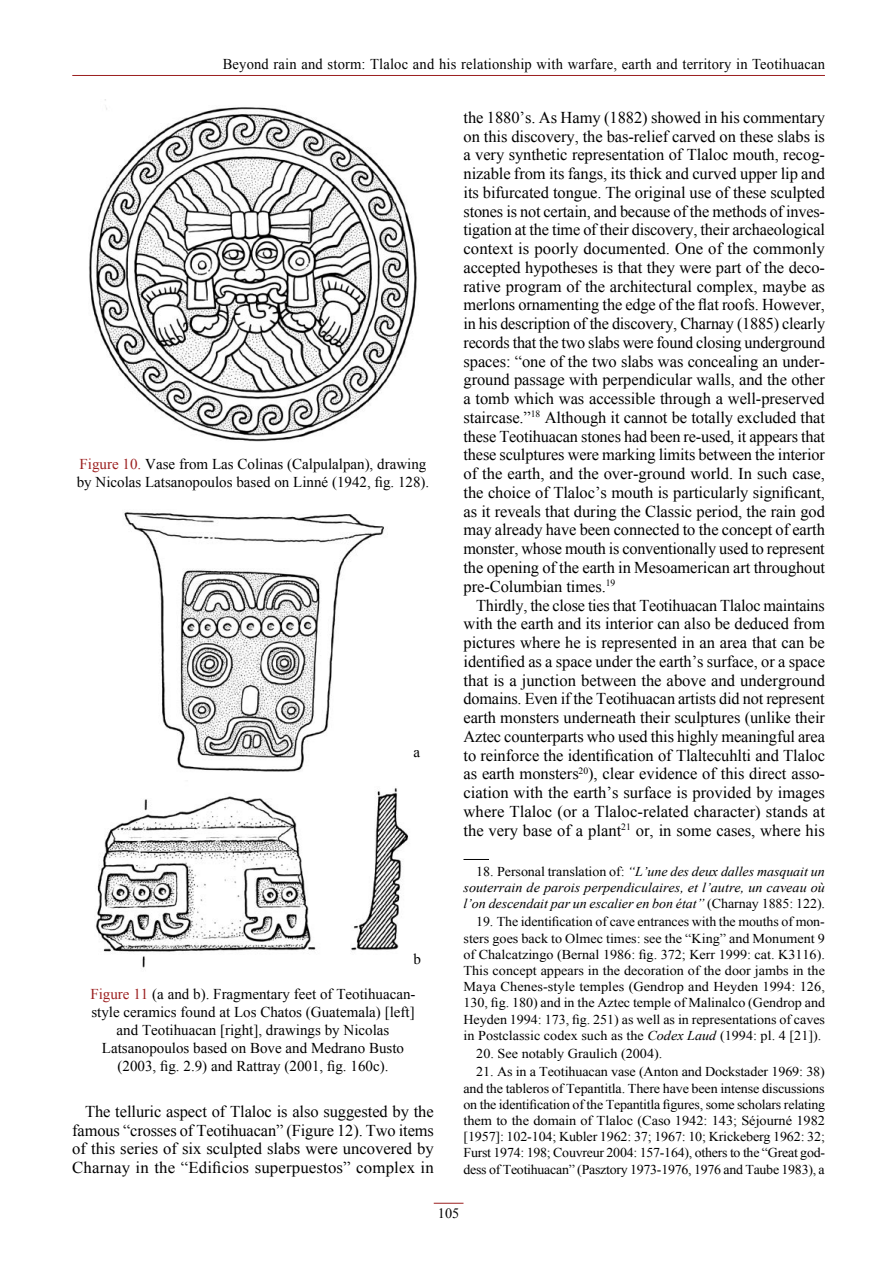
<style>
.page{position:relative;width:893px;height:1263px;background:#fff}
.page>*{position:absolute;margin:0;border:0;box-sizing:border-box;transform-origin:0 0}
.t1{font:16.5px/18.8px "Times New Roman";color:#000;text-align:justify}
.t2{font:15px/18px "Times New Roman";color:#000}
.t3{font:14.25px "Times New Roman";color:#000}
.t4{font:13.5px/16.2px "Times New Roman";letter-spacing:-.005em;color:#000;text-align:justify}
.t5{font:13.5px/16.2px "Times New Roman";letter-spacing:-.005em;color:#000;text-align:justify;scale:1.05 1}
.t6{font:italic 13.5px/16.2px "Times New Roman";letter-spacing:-.005em;color:#000;text-align:justify;scale:1.04 1}
.s1{color:#9c1f1f}
.s2{font-style:normal}
.s3{font-style:italic}
</style>
<div class="page">
<hr style="left:72px;top:75px;width:753px;height:1px;background:#9c1f1f">
<svg style="left:434px;top:1203px;width:29px;height:1px"></svg>
<svg style="left:463px;top:859px;width:26px;height:1px"></svg>
<img style="left:95px;top:788px;width:314px;height:180px">
<img style="left:124px;top:512px;width:260px;height:260px">
<img style="left:89px;top:100px;width:328px;height:342px">
<p class="t2" style="left:223px;top:55px;width:604px">Beyond rain and storm: Tlaloc and his relationship with warfare, earth and territory in Teotihuacan</p>
<p class="t2" style="left:77px;top:455px;width:354px"><span class="s1">Figure 10.</span> Vase from Las Colinas (Calpulalpan), drawing by Nicolas Latsanopoulos based on Linné (1942, fig. 128).</p>
<p class="t2" style="left:414px;top:743px;width:8px">a</p>
<p class="t2" style="left:414px;top:949px;width:9px">b</p>
<p class="t2" style="left:90px;top:984px;width:327px;text-align:center"><span class="s1">Figure 11</span> (a and b). Fragmentary feet of Teotihuacan&shy;style ceramics found at Los Chatos (Guatemala) [left] and Teotihuacan [right], drawings by Nicolas Latsanopoulos based on Bove and Medrano Busto (2003, fig. 2.9) and Rattray (2001, fig. 160c).</p>
<p class="t1" style="left:72px;top:1102px;width:363px;text-indent:13px">The telluric aspect of Tlaloc is also suggested by the famous “crosses of Teotihuacan” (Figure 12). Two items of this series of six sculpted slabs were uncovered by Charnay in the “Edificios superpuestos” complex in</p>
<p class="t1" style="left:463px;top:108px;width:363px">the 1880’s. As Hamy (1882) showed in his commentary on this discovery, the bas-relief carved on these slabs is a very synthetic representation of Tlaloc mouth, recog&shy;nizable from its fangs, its thick and curved upper lip and its bifurcated tongue. The original use of these sculpted stones is not certain, and because of the methods of inves&shy;tigation at the time of their discovery, their archaeological context is poorly documented. One of the commonly accepted hypotheses is that they were part of the deco&shy;rative program of the architectural complex, maybe as merlons ornamenting the edge of the flat roofs. However, in his description of the discovery, Charnay (1885) clearly records that the two slabs were found closing underground spaces: “one of the two slabs was concealing an under&shy;ground passage with perpendicular walls, and the other a tomb which was accessible through a well-preserved staircase.”<sup>18</sup> Although it cannot be totally excluded that these Teotihuacan stones had been re-used, it appears that these sculptures were marking limits between the interior of the earth, and the over-ground world. In such case, the choice of Tlaloc’s mouth is particularly significant, as it reveals that during the Classic period, the rain god may already have been connected to the concept of earth monster, whose mouth is conventionally used to represent the opening of the earth in Mesoamerican art throughout pre-Columbian times.<sup>19</sup></p>
<p class="t1" style="left:463px;top:595px;width:363px;text-indent:13px">Thirdly, the close ties that Teotihuacan Tlaloc maintains with the earth and its interior can also be deduced from pictures where he is represented in an area that can be identified as a space under the earth’s surface, or a space that is a junction between the above and underground domains. Even if the Teotihuacan artists did not represent earth monsters underneath their sculptures (unlike their Aztec counterparts who used this highly meaningful area to reinforce the identification of Tlaltecuhlti and Tlaloc as earth monsters<sup>20</sup>), clear evidence of this direct asso&shy;ciation with the earth’s surface is provided by images where Tlaloc (or a Tlaloc-related character) stands at the very base of a plant<sup>21</sup> or, in some cases, where his</p>
<p class="t6" style="left:463px;top:863px;width:349px;text-indent:13px"><span class="s2">18. Personal translation of:</span> “L’une des deux dalles masquait un souterrain de parois perpendiculaires, et l’autre, un caveau où l’on descendait par un escalier en bon état” <span class="s2">(Charnay 1885: 122).</span></p>
<p class="t4" style="left:463px;top:913px;width:363px;text-indent:13px">19. The identification of cave entrances with the mouths of mon&shy;sters goes back to Olmec times: see the “King” and Monument 9 of Chalcatzingo (Bernal 1986: fig. 372; Kerr 1999: cat. K3116).<br>This concept appears in the decoration of the door jambs in the Maya Chenes-style temples (Gendrop and Heyden 1994: 126, 130, fig. 180) and in the Aztec temple of Malinalco (Gendrop and Heyden 1994: 173, fig. 251) as well as in representations of caves in Postclassic codex such as the <span class="s3">Codex Laud</span> (1994: pl. 4 [21]).</p>
<p class="t5" style="left:476px;top:1045px;width:179px">20. See notably Graulich (2004).</p>
<p class="t5" style="left:463px;top:1064px;width:346px;text-indent:13px">21. As in a Teotihuacan vase (Anton and Dockstader 1969: 38) and the tableros of Tepantitla. There have been intense discussions on the identification of the Tepantitla figures, some scholars relating them to the domain of Tlaloc (Caso 1942: 143; Séjourné 1982 [1957]: 102-104; Kubler 1962: 37; 1967: 10; Krickeberg 1962: 32; Furst 1974: 198; Couvreur 2004: 157-164), others to the “Great god&shy;dess of Teotihuacan” (Pasztory 1973-1976, 1976 and Taube 1983), a</p>
<p class="t3" style="left:438px;top:1204px;width:23px">105</p>
</div>
